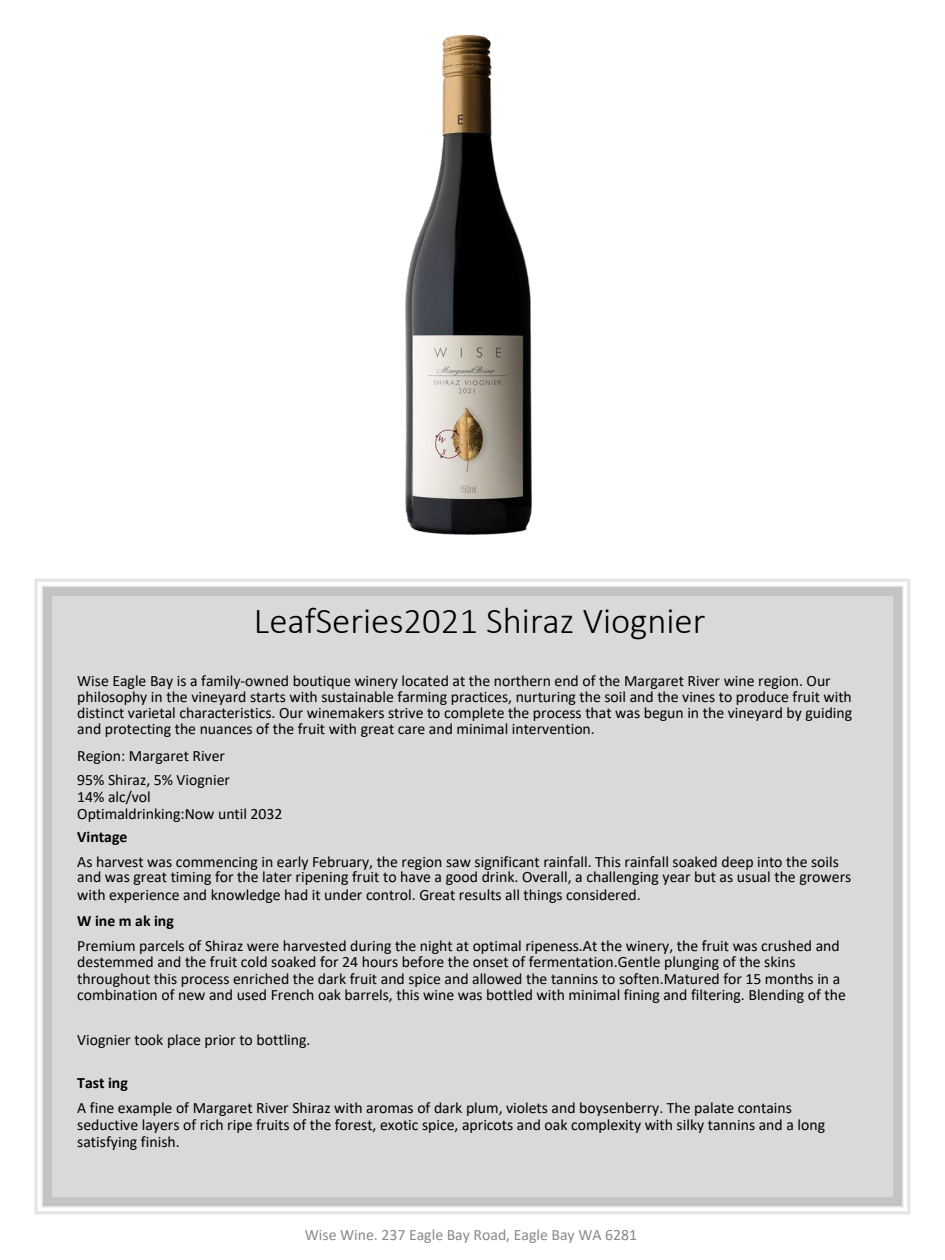
<style>
.page{position:relative;width:945px;height:1260px;background:#fff}
.page>*{position:absolute;margin:0;border:0;box-sizing:border-box;transform-origin:0 0}
.t1{font:300 36.75px "Calibri";color:#000}
.t2{font:15.75px/15.8px "Calibri";color:#000}
.t3{font:15.75px "Calibri";color:#898989}
.t4{font:700 15.75px "Calibri";color:#000}
</style>
<div class="page">
<svg style="left:34px;top:579px;width:877px;height:636px;fill:#d9d9d9"></svg>
<img style="left:406px;top:35px;width:126px;height:499px">
<p class="t1" style="left:254px;top:605px;width:453px">LeafSeries2021 Shiraz Viognier</p>
<p class="t2" style="left:77px;top:674px;width:777px">Wise Eagle Bay is a family-owned boutique winery located at the northern end of the Margaret River wine region. Our philosophy in the vineyard starts with sustainable farming practices, nurturing the soil and the vines to produce fruit with distinct varietal characteristics. Our winemakers strive to complete the process that was begun in the vineyard by guiding and protecting the nuances of the fruit with great care and minimal intervention.</p>
<p class="t2" style="left:77px;top:749px;width:149px">Region: Margaret River</p>
<p class="t2" style="left:77px;top:773px;width:154px">95% Shiraz, 5% Viognier</p>
<p class="t2" style="left:77px;top:790px;width:75px">14% alc/vol</p>
<p class="t2" style="left:77px;top:807px;width:207px">Optimaldrinking:Now until 2032</p>
<p class="t4" style="left:77px;top:831px;width:52px">Vintage</p>
<p class="t2" style="left:77px;top:856px;width:763px">As harvest was commencing in early February, the region saw significant rainfall. This rainfall soaked deep into the soils</p>
<p class="t2" style="left:77px;top:870px;width:776px">and was great timing for the later ripening fruit to have a good drink. Overall, a challenging year but as usual the growers</p>
<p class="t2" style="left:77px;top:888px;width:565px">with experience and knowledge had it under control. Great results all things considered.</p>
<p class="t4" style="left:77px;top:915px;width:98px">W ine m ak ing</p>
<p class="t2" style="left:77px;top:940px;width:764px">Premium parcels of Shiraz were harvested during the night at optimal ripeness.At the winery, the fruit was crushed and</p>
<p class="t2" style="left:77px;top:955px;width:720px">destemmed and the fruit cold soaked for 24 hours before the onset of fermentation.Gentle plunging of the skins</p>
<p class="t2" style="left:77px;top:972px;width:765px">throughout this process enriched the dark fruit and spice and allowed the tannins to soften.Matured for 15 months in a</p>
<p class="t2" style="left:77px;top:988px;width:770px">combination of new and used French oak barrels, this wine was bottled with minimal fining and filtering. Blending of the</p>
<p class="t2" style="left:77px;top:1033px;width:235px">Viognier took place prior to bottling.</p>
<p class="t4" style="left:77px;top:1076px;width:52px">Tast ing</p>
<p class="t2" style="left:77px;top:1101px;width:716px">A fine example of Margaret River Shiraz with aromas of dark plum, violets and boysenberry. The palate contains</p>
<p class="t2" style="left:77px;top:1118px;width:749px">seductive layers of rich ripe fruits of the forest, exotic spice, apricots and oak complexity with silky tannins and a long</p>
<p class="t2" style="left:77px;top:1135px;width:104px">satisfying finish.</p>
<p class="t3" style="left:305px;top:1228px;width:334px">Wise Wine. 237 Eagle Bay Road, Eagle Bay WA 6281</p>
</div>
